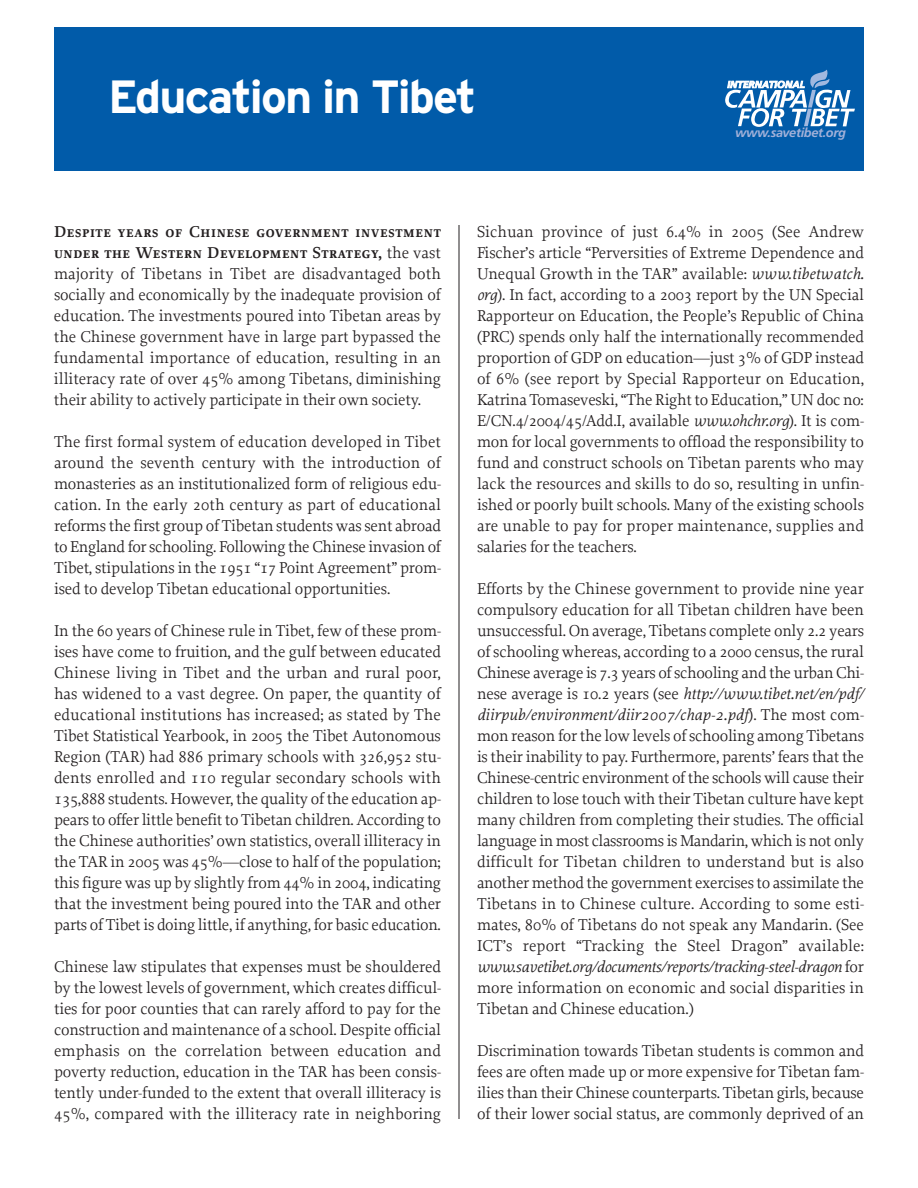
<style>
.page{position:relative;width:918px;height:1188px;background:#fff}
.page>*{position:absolute;margin:0;border:0;box-sizing:border-box;transform-origin:0 0}
.t1{font:700 46.5px "Interstate";letter-spacing:-.04em;color:#fff}
.t2{font:16.5px/21px "Proforma";letter-spacing:-.01em;color:#231f20;text-align:justify}
.t3{font:16.5px/21px "Proforma Semi Bold SC";letter-spacing:.04em;color:#231f20}
.t4{font:italic 700 12.75px "Frutiger";letter-spacing:-.025em;color:#a2b1d9}
.s1{font-family:"Proforma"}
.s2{font-style:italic}
</style>
<div class="page">
<div style="left:54px;top:27px;width:810px;height:144px;background:#015ba9"></div>
<hr style="left:459px;top:225px;width:1px;height:894px;background:#231f20">
<svg style="left:725px;top:70px;width:130px;height:57px"></svg>
<h1 class="t1" style="left:108px;top:70px;width:370px">Education in Tibet</h1>
<p class="t4" style="left:735px;top:127px;width:112px">www.savetibet.org</p>
<p class="t3" style="left:54px;top:221px;width:388px">Despite years of Chinese government investment under the Western Development Strategy, <span class="s1">the vast</span></p>
<p class="t2" style="left:54px;top:263px;width:389px">majority of Tibetans in Tibet are disadvantaged both socially and economically by the inadequate provision of education. The investments poured into Tibetan areas by the Chinese government have in large part bypassed the fundamental importance of education, resulting in an illiteracy rate of over 45% among Tibetans, diminishing their ability to actively participate in their own society.</p>
<p class="t2" style="left:54px;top:431px;width:389px">The first formal system of education developed in Tibet around the seventh century with the introduction of monasteries as an institutionalized form of religious edu&shy;cation. In the early 20th century as part of educational reforms the first group of Tibetan students was sent abroad to England for schooling. Following the Chinese invasion of Tibet, stipulations in the 1951 “17 Point Agreement” prom&shy;ised to develop Tibetan educational opportunities.</p>
<p class="t2" style="left:54px;top:620px;width:389px">In the 60 years of Chinese rule in Tibet, few of these prom&shy;ises have come to fruition, and the gulf between educated Chinese living in Tibet and the urban and rural poor, has widened to a vast degree. On paper, the quantity of educational institutions has increased; as stated by The Tibet Statistical Yearbook, in 2005 the Tibet Autonomous Region (TAR) had 886 primary schools with 326,952 stu&shy;dents enrolled and 110 regular secondary schools with 135,888 students. However, the quality of the education ap&shy;pears to offer little benefit to Tibetan children. According to the Chinese authorities’ own statistics, overall illiteracy in the TAR in 2005 was 45%—close to half of the population; this figure was up by slightly from 44% in 2004, indicating that the investment being poured into the TAR and other parts of Tibet is doing little, if anything, for basic education.</p>
<p class="t2" style="left:54px;top:956px;width:389px">Chinese law stipulates that expenses must be shouldered by the lowest levels of government, which creates difficul&shy;ties for poor counties that can rarely afford to pay for the construction and maintenance of a school. Despite official emphasis on the correlation between education and poverty reduction, education in the TAR has been consis&shy;tently under-funded to the extent that overall illiteracy is 45%, compared with the illiteracy rate in neighboring</p>
<p class="t2" style="left:477px;top:221px;width:389px">Sichuan province of just 6.4% in 2005 (See Andrew Fischer’s article “Perversities of Extreme Dependence and Unequal Growth in the TAR” available: <span class="s2">www.tibetwatch. org</span>). In fact, according to a 2003 report by the UN Special Rapporteur on Education, the People’s Republic of China (PRC) spends only half the internationally recommended proportion of GDP on education—just 3% of GDP instead of 6% (see report by Special Rapporteur on Education, Katrina Tomaseveski, “The Right to Education,” UN doc no:<br>E/CN.4/2004/45/Add.I, available <span class="s2">www.ohchr.org</span>). It is com&shy;mon for local governments to offload the responsibility to fund and construct schools on Tibetan parents who may lack the resources and skills to do so, resulting in unfin&shy;ished or poorly built schools. Many of the existing schools are unable to pay for proper maintenance, supplies and salaries for the teachers.</p>
<p class="t2" style="left:477px;top:578px;width:389px">Efforts by the Chinese government to provide nine year compulsory education for all Tibetan children have been unsuccessful. On average, Tibetans complete only 2.2 years of schooling whereas, according to a 2000 census, the rural Chinese average is 7.3 years of schooling and the urban Chi&shy;nese average is 10.2 years (see <span class="s2">http://www.tibet.net/en/pdf/ diirpub/environment/diir2007/chap-2.pdf</span>). The most com&shy;mon reason for the low levels of schooling among Tibetans is their inability to pay. Furthermore, parents’ fears that the Chinese-centric environment of the schools will cause their children to lose touch with their Tibetan culture have kept many children from completing their studies. The official language in most classrooms is Mandarin, which is not only difficult for Tibetan children to understand but is also another method the government exercises to assimilate the Tibetans in to Chinese culture. According to some esti&shy;mates, 80% of Tibetans do not speak any Mandarin. (See ICT’s report “Tracking the Steel Dragon” available: <span class="s2">www.savetibet.org/documents/reports/tracking-steel-dragon</span> for more information on economic and social disparities in Tibetan and Chinese education.)</p>
<p class="t2" style="left:477px;top:1040px;width:389px">Discrimination towards Tibetan students is common and fees are often made up or more expensive for Tibetan fam&shy;ilies than their Chinese counterparts. Tibetan girls, because of their lower social status, are commonly deprived of an</p>
</div>
